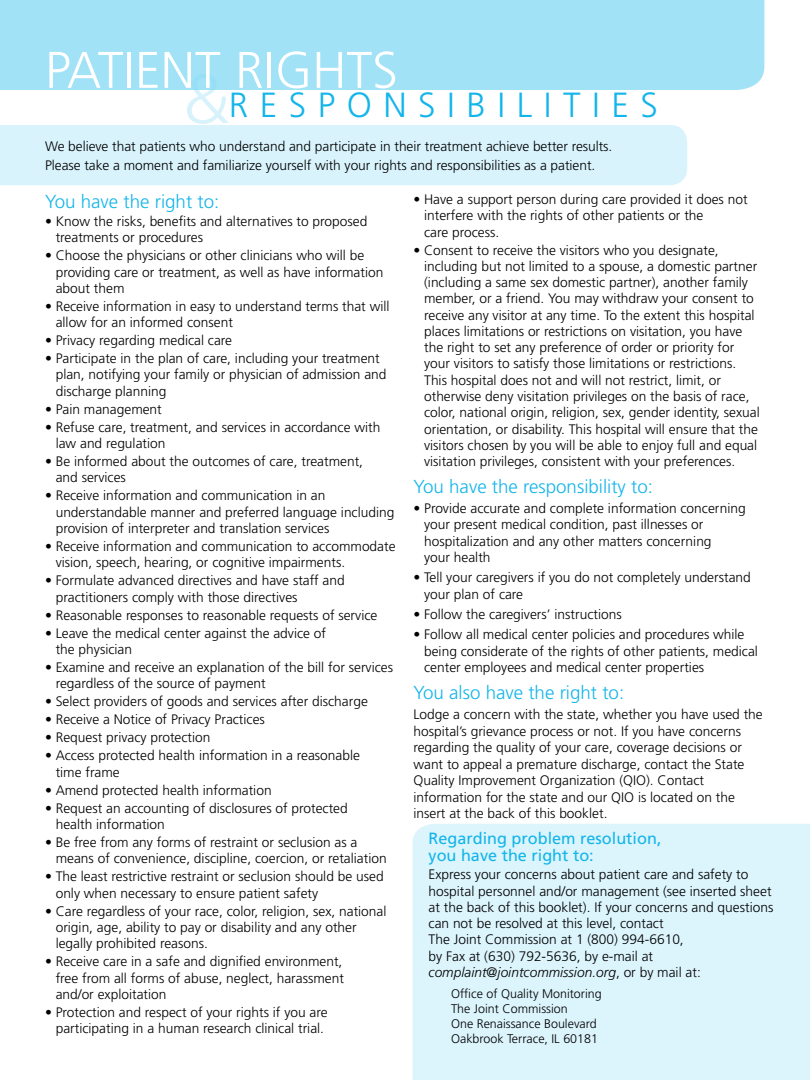
<style>
.page{position:relative;width:810px;height:1080px;background:#fff}
.page>*{position:absolute;margin:0;border:0;box-sizing:border-box;transform-origin:0 0}
.t1{font:300 51.5px "Frutiger";color:#fff}
.t2{font:300 34.88px "Frutiger";letter-spacing:.33em;color:#13b5ea}
.t3{font:300 18.75px "Frutiger";color:#13b5ea}
.t4{font:16.25px/17.5px "Frutiger";color:#13b5ea}
.t5{font:300 13.75px/16.2px "Frutiger";color:#000}
.t6{font:300 12.5px/15px "Frutiger";color:#000}
.s1{font-style:italic}
</style>
<div class="page">
<div style="left:0;top:0;width:764px;height:90px;background:#a1e2f7"></div>
<div style="left:412px;top:824px;width:398px;height:256px;background:#dcf4fc"></div>
<svg style="left:187px;top:74px;width:42px;height:50px"></svg>
<div style="left:0;top:125px;width:687px;height:60px;background:#d9f3fc"></div>
<h1 class="t1" style="left:45px;top:41px;width:354px">PATIENT RIGHTS</h1>
<h2 class="t2" style="left:229px;top:86px;width:431px">RESPONSIBILITIES</h2>
<p class="t5" style="left:45px;top:137px;width:569px;line-height:18.8px">We believe that patients who understand and participate in their treatment achieve better results.<br>Please take a moment and familiarize yourself with your rights and responsibilities as a patient.</p>
<h3 class="t3" style="left:45px;top:191px;width:176px">You have the right to:</h3>
<p class="t5" style="left:56px;top:213px;width:313px;text-indent:-11px">• Know the risks, benefits and alternatives to proposed treatments or procedures</p>
<p class="t5" style="left:56px;top:247px;width:329px;text-indent:-11px">• Choose the physicians or other clinicians who will be providing care or treatment, as well as have information about them</p>
<p class="t5" style="left:56px;top:298px;width:335px;text-indent:-11px">• Receive information in easy to understand terms that will allow for an informed consent</p>
<p class="t5" style="left:45px;top:332px;width:189px">• Privacy regarding medical care</p>
<p class="t5" style="left:56px;top:350px;width:332px;text-indent:-11px">• Participate in the plan of care, including your treatment plan, notifying your family or physician of admission and discharge planning</p>
<p class="t5" style="left:45px;top:401px;width:118px">• Pain management</p>
<p class="t5" style="left:56px;top:419px;width:326px;text-indent:-11px">• Refuse care, treatment, and services in accordance with law and regulation</p>
<p class="t5" style="left:56px;top:453px;width:309px;text-indent:-11px">• Be informed about the outcomes of care, treatment, and services</p>
<p class="t5" style="left:56px;top:488px;width:340px;text-indent:-11px">• Receive information and communication in an understandable manner and preferred language including provision of interpreter and translation services</p>
<p class="t5" style="left:56px;top:538px;width:341px;text-indent:-11px">• Receive information and communication to accommodate vision, speech, hearing, or cognitive impairments.</p>
<p class="t5" style="left:56px;top:572px;width:291px;text-indent:-11px">• Formulate advanced directives and have staff and practitioners comply with those directives</p>
<p class="t5" style="left:45px;top:607px;width:334px">• Reasonable responses to reasonable requests of service</p>
<p class="t5" style="left:56px;top:625px;width:272px;text-indent:-11px">• Leave the medical center against the advice of the physician</p>
<p class="t5" style="left:56px;top:659px;width:339px;text-indent:-11px">• Examine and receive an explanation of the bill for services regardless of the source of payment</p>
<p class="t5" style="left:45px;top:693px;width:324px">• Select providers of goods and services after discharge</p>
<p class="t5" style="left:45px;top:711px;width:221px">• Receive a Notice of Privacy Practices</p>
<p class="t5" style="left:45px;top:729px;width:167px">• Request privacy protection</p>
<p class="t5" style="left:56px;top:748px;width:306px;text-indent:-11px">• Access protected health information in a reasonable time frame</p>
<p class="t5" style="left:45px;top:782px;width:228px">• Amend protected health information</p>
<p class="t5" style="left:56px;top:800px;width:294px;text-indent:-11px">• Request an accounting of disclosures of protected health information</p>
<p class="t5" style="left:56px;top:834px;width:333px;text-indent:-11px">• Be free from any forms of restraint or seclusion as a means of convenience, discipline, coercion, or retaliation</p>
<p class="t5" style="left:56px;top:869px;width:330px;text-indent:-11px">• The least restrictive restraint or seclusion should be used only when necessary to ensure patient safety</p>
<p class="t5" style="left:56px;top:903px;width:332px;text-indent:-11px">• Care regardless of your race, color, religion, sex, national origin, age, ability to pay or disability and any other legally prohibited reasons.</p>
<p class="t5" style="left:56px;top:953px;width:290px;text-align:justify;text-indent:-11px">• Receive care in a safe and dignified environment, free from all forms of abuse, neglect, harassment and/or exploitation</p>
<p class="t5" style="left:45px;top:1004px;width:284px;text-align:center">• Protection and respect of your rights if you are participating in a human research clinical trial.</p>
<p class="t5" style="left:424px;top:191px;width:325px;text-indent:-11px">• Have a support person during care provided it does not interfere with the rights of other patients or the<br>care process.</p>
<p class="t5" style="left:424px;top:242px;width:337px;text-indent:-11px">• Consent to receive the visitors who you designate, including but not limited to a spouse, a domestic partner (including a same sex domestic partner), another family member, or a friend. You may withdraw your consent to receive any visitor at any time. To the extent this hospital places limitations or restrictions on visitation, you have the right to set any preference of order or priority for your visitors to satisfy those limitations or restrictions.<br>This hospital does not and will not restrict, limit, or otherwise deny visitation privileges on the basis of race, color, national origin, religion, sex, gender identity, sexual orientation, or disability. This hospital will ensure that the visitors chosen by you will be able to enjoy full and equal visitation privileges, consistent with your preferences.</p>
<h3 class="t3" style="left:413px;top:476px;width:241px">You have the responsibility to:</h3>
<p class="t5" style="left:424px;top:500px;width:323px;text-indent:-11px">• Provide accurate and complete information concerning your present medical condition, past illnesses or hospitalization and any other matters concerning<br>your health</p>
<p class="t5" style="left:424px;top:569px;width:328px;text-indent:-11px">• Tell your caregivers if you do not completely understand your plan of care</p>
<p class="t5" style="left:413px;top:606px;width:210px">• Follow the caregivers’ instructions</p>
<p class="t5" style="left:424px;top:626px;width:335px;text-indent:-11px">• Follow all medical center policies and procedures while being considerate of the rights of other patients, medical center employees and medical center properties</p>
<h3 class="t3" style="left:413px;top:682px;width:212px">You also have the right to:</h3>
<p class="t5" style="left:413px;top:706px;width:351px">Lodge a concern with the state, whether you have used the hospital’s grievance process or not. If you have concerns regarding the quality of your care, coverage decisions or want to appeal a premature discharge, contact the State Quality Improvement Organization (QIO). Contact information for the state and our QIO is located on the insert at the back of this booklet.</p>
<p class="t4" style="left:429px;top:829px;width:234px">Regarding problem resolution, you have the right to:</p>
<p class="t5" style="left:429px;top:867px;width:346px">Express your concerns about patient care and safety to hospital personnel and/or management (see inserted sheet at the back of this booklet). If your concerns and questions can not be resolved at this level, contact<br>The Joint Commission at 1 (800) 994-6610,<br>by Fax at (630) 792-5636, by e-mail at <span class="s1">complaint@jointcommission.org</span>, or by mail at:</p>
<p class="t6" style="left:451px;top:986px;width:152px">Office of Quality Monitoring<br>The Joint Commission<br>One Renaissance Boulevard<br>Oakbrook Terrace, IL 60181</p>
</div>
